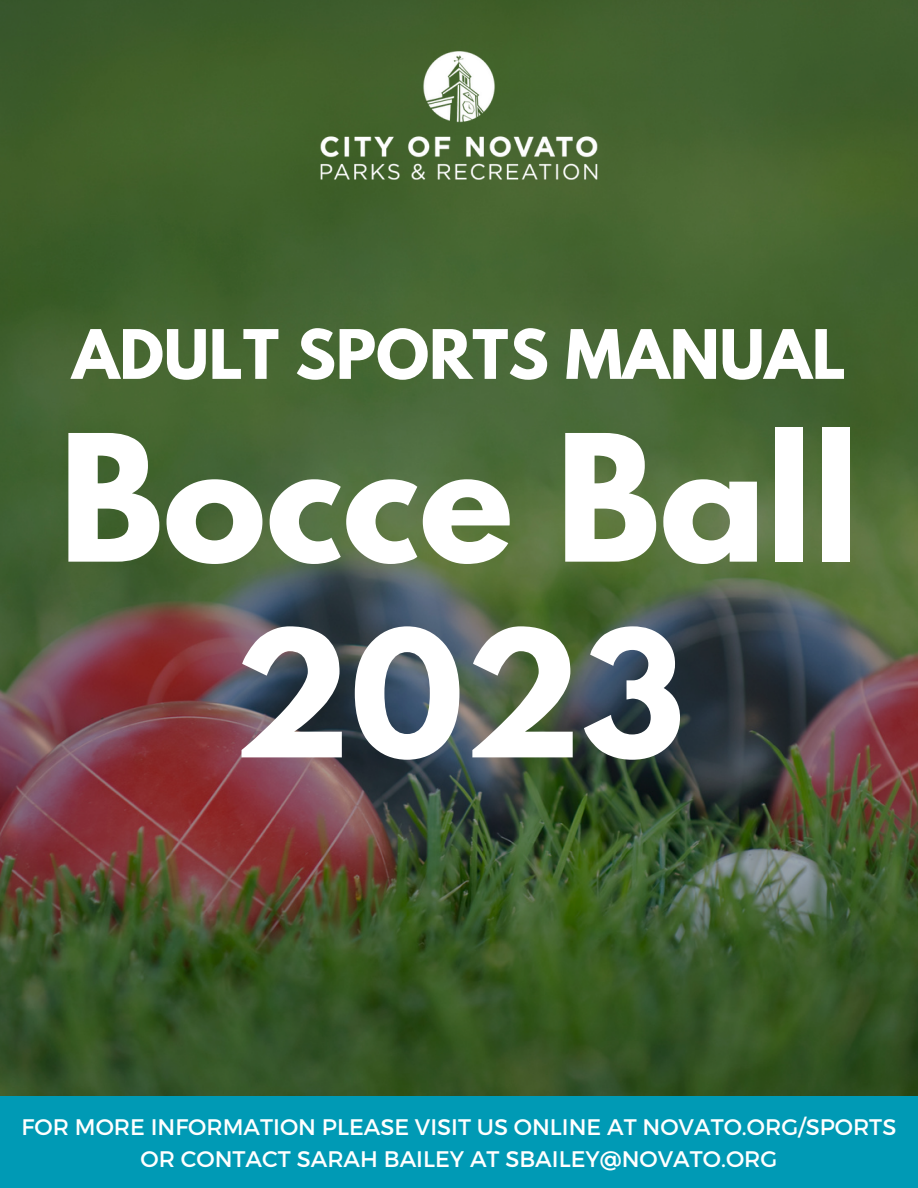
<style>
.page{position:relative;width:918px;height:1188px;background:#fff}
.page>*{position:absolute;margin:0;border:0;box-sizing:border-box;transform-origin:0 0}
.t1{font:700 156px/195.8px "League Spartan";color:#fff;text-align:center}
.t2{font:700 60.45px "League Spartan";color:#fff}
.t3{font:22.5px/31.5px "Montserrat";color:#fff;text-align:center}
</style>
<div class="page">
<img style="left:0;top:0;width:918px;height:1096px">
<img style="left:321px;top:52px;width:276px;height:128px">
<div style="left:0;top:1096px;width:918px;height:92px;background:#009ab5"></div>
<h2 class="t2" style="left:72px;top:324px;width:775px">ADULT SPORTS MANUAL</h2>
<h1 class="t1" style="left:59px;top:421px;width:801px">Bocce Ball<br>2023</h1>
<p class="t3" style="left:22px;top:1110px;width:876px">FOR MORE INFORMATION PLEASE VISIT US ONLINE AT NOVATO.ORG/SPORTS<br>OR CONTACT SARAH BAILEY AT SBAILEY@NOVATO.ORG</p>
</div>
